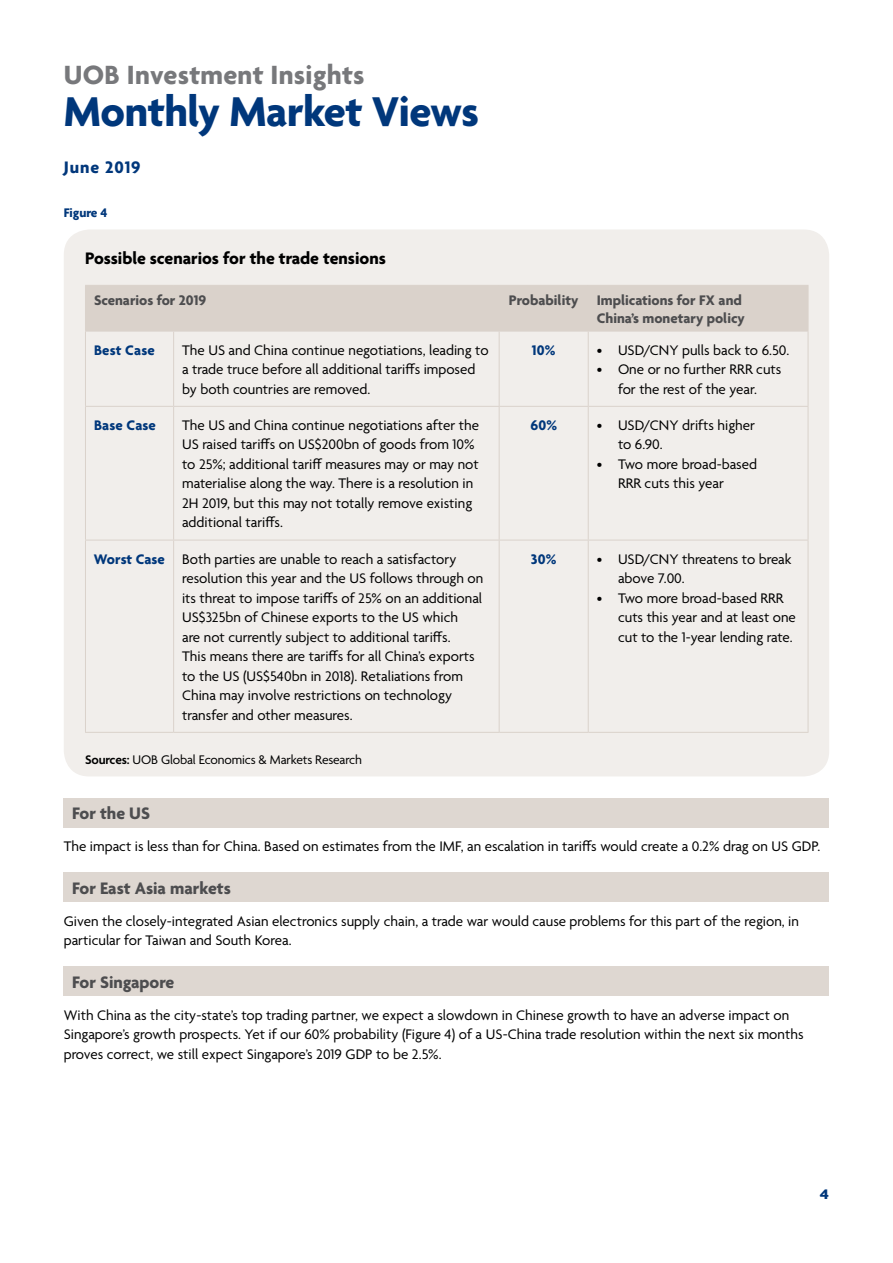
<style>
.page{position:relative;width:893px;height:1263px;background:#fff}
.page>*{position:absolute;margin:0;border:0;box-sizing:border-box;transform-origin:0 0}
.t1{font:700 45px "Agenda";letter-spacing:-.01em;color:#00377b}
.t2{font:700 28.5px "Agenda";letter-spacing:.01em;color:#77787b}
.t3{font:700 18px "Agenda";color:#4d4d4f}
.t4{font:700 18px "Agenda";color:#000}
.t5{font:700 18px "Agenda";letter-spacing:.05em;color:#00377b}
.t6{font:15px/19.5px "Agenda";color:#000}
.t7{font:700 15px/18px "Agenda";color:#4d4d4f;text-align:right}
.t8{font:700 15px "Agenda";letter-spacing:.01em;color:#00377b}
.t9{font:700 15px "Agenda";letter-spacing:.01em;color:#00377b;scale:1.2 1}
.t10{font:13.5px "Agenda";letter-spacing:-.01em;color:#000}
.t11{font:700 13.5px "Agenda";color:#00377b}
.s1{font-weight:700;color:#00377b}
.s2{font-weight:600}
</style>
<div class="page">
<div style="left:64px;top:229px;width:765px;height:547px;background:#f1eeeb;border-radius:26px"></div>
<div style="left:86px;top:286px;width:722px;height:45px;background:#dad2cb"></div>
<hr style="left:85px;top:285px;width:89px;height:1px;background:#dad2cb">
<hr style="left:85px;top:286px;width:1px;height:45px;background:#dad2cb">
<hr style="left:174px;top:285px;width:325px;height:1px;background:#dad2cb">
<hr style="left:499px;top:285px;width:89px;height:1px;background:#dad2cb">
<hr style="left:499px;top:286px;width:1px;height:45px;background:#dad2cb">
<hr style="left:588px;top:285px;width:220px;height:1px;background:#dad2cb">
<hr style="left:588px;top:286px;width:1px;height:45px;background:#dad2cb">
<hr style="left:808px;top:286px;width:1px;height:45px;background:#dad2cb">
<hr style="left:85px;top:331px;width:89px;height:1px;background:#dad2cb">
<hr style="left:85px;top:331px;width:1px;height:75px;background:#dad2cb">
<hr style="left:174px;top:331px;width:325px;height:1px;background:#dad2cb">
<hr style="left:173px;top:331px;width:1px;height:75px;background:#dad2cb">
<hr style="left:499px;top:331px;width:89px;height:1px;background:#dad2cb">
<hr style="left:499px;top:331px;width:1px;height:75px;background:#dad2cb">
<hr style="left:588px;top:331px;width:220px;height:1px;background:#dad2cb">
<hr style="left:588px;top:331px;width:1px;height:75px;background:#dad2cb">
<hr style="left:808px;top:331px;width:1px;height:75px;background:#dad2cb">
<hr style="left:85px;top:406px;width:89px;height:1px;background:#dad2cb">
<hr style="left:85px;top:407px;width:1px;height:133px;background:#dad2cb">
<hr style="left:174px;top:406px;width:325px;height:1px;background:#dad2cb">
<hr style="left:173px;top:407px;width:1px;height:133px;background:#dad2cb">
<hr style="left:499px;top:406px;width:89px;height:1px;background:#dad2cb">
<hr style="left:499px;top:407px;width:1px;height:133px;background:#dad2cb">
<hr style="left:588px;top:406px;width:220px;height:1px;background:#dad2cb">
<hr style="left:588px;top:407px;width:1px;height:133px;background:#dad2cb">
<hr style="left:808px;top:407px;width:1px;height:133px;background:#dad2cb">
<hr style="left:85px;top:540px;width:89px;height:1px;background:#dad2cb">
<hr style="left:85px;top:540px;width:1px;height:192px;background:#dad2cb">
<hr style="left:174px;top:540px;width:325px;height:1px;background:#dad2cb">
<hr style="left:173px;top:540px;width:1px;height:192px;background:#dad2cb">
<hr style="left:499px;top:540px;width:89px;height:1px;background:#dad2cb">
<hr style="left:499px;top:540px;width:1px;height:192px;background:#dad2cb">
<hr style="left:588px;top:540px;width:220px;height:1px;background:#dad2cb">
<hr style="left:588px;top:540px;width:1px;height:192px;background:#dad2cb">
<hr style="left:808px;top:540px;width:1px;height:192px;background:#dad2cb">
<hr style="left:85px;top:732px;width:89px;height:1px;background:#dad2cb">
<hr style="left:174px;top:732px;width:325px;height:1px;background:#dad2cb">
<hr style="left:499px;top:732px;width:89px;height:1px;background:#dad2cb">
<hr style="left:588px;top:732px;width:220px;height:1px;background:#dad2cb">
<div style="left:64px;top:798px;width:765px;height:30px;background:#ded7d1"></div>
<div style="left:64px;top:872px;width:765px;height:30px;background:#ded7d1"></div>
<div style="left:64px;top:966px;width:765px;height:30px;background:#ded7d1"></div>
<h2 class="t2" style="left:64px;top:60px;width:302px">UOB Investment Insights</h2>
<h1 class="t1" style="left:64px;top:88px;width:417px">Monthly Market Views</h1>
<p class="t5" style="left:64px;top:158px;width:78px">June 2019</p>
<p class="t11" style="left:64px;top:205px;width:45px">Figure 4</p>
<p class="t4" style="left:85px;top:248px;width:302px">Possible scenarios for the trade tensions</p>
<p class="t7" style="left:94px;top:292px;width:114px">Scenarios for 2019</p>
<p class="t7" style="left:509px;top:292px;width:237px">Probability Implications for FX and<br>China’s monetary policy</p>
<p class="t8" style="left:94px;top:342px;width:62px">Best Case</p>
<p class="t6" style="left:182px;top:341px;width:308px">The US and China continue negotiations, leading to a trade truce before all additional tariffs imposed by both countries are removed.</p>
<p class="t8" style="left:532px;top:342px;width:25px">10%</p>
<p class="t6" style="left:597px;top:341px;width:194px">• USD/CNY pulls back to 6.50.</p>
<p class="t6" style="left:597px;top:360px;width:186px;text-align:center">• One or no further RRR cuts for the rest of the year.</p>
<p class="t8" style="left:94px;top:417px;width:63px">Base Case</p>
<p class="t6" style="left:182px;top:416px;width:298px">The US and China continue negotiations after the US raised tariffs on US$200bn of goods from 10% to 25%; additional tariff measures may or may not materialise along the way. There is a resolution in 2H 2019, but this may not totally remove existing additional tariffs.</p>
<p class="t8" style="left:530px;top:417px;width:28px">60%</p>
<p class="t6" style="left:618px;top:416px;width:139px;text-indent:-21px">• USD/CNY drifts higher to 6.90.</p>
<p class="t6" style="left:618px;top:455px;width:141px;text-indent:-21px">• Two more broad-based<br>RRR cuts this year</p>
<p class="t6" style="left:182px;top:550px;width:303px;text-indent:-88px"><span class="s1">Worst Case</span> Both parties are unable to reach a satisfactory resolution this year and the US follows through on its threat to impose tariffs of 25% on an additional US$325bn of Chinese exports to the US which<br>are not currently subject to additional tariffs.<br>This means there are tariffs for all China’s exports to the US (US$540bn in 2018). Retaliations from China may involve restrictions on technology transfer and other measures.</p>
<p class="t8" style="left:531px;top:551px;width:27px">30%</p>
<p class="t6" style="left:618px;top:550px;width:175px;text-indent:-21px">• USD/CNY threatens to break above 7.00.</p>
<p class="t6" style="left:618px;top:589px;width:179px;text-indent:-21px">• Two more broad-based RRR cuts this year and at least one cut to the 1-year lending rate.</p>
<p class="t10" style="left:85px;top:752px;width:278px"><span class="s2">Sources:</span> UOB Global Economics &amp; Markets Research</p>
<p class="t3" style="left:72px;top:804px;width:79px">For the US</p>
<p class="t6" style="left:64px;top:837px;width:758px">The impact is less than for China. Based on estimates from the IMF, an escalation in tariffs would create a 0.2% drag on US GDP.</p>
<p class="t3" style="left:72px;top:878px;width:160px">For East Asia markets</p>
<p class="t6" style="left:64px;top:912px;width:737px">Given the closely-integrated Asian electronics supply chain, a trade war would cause problems for this part of the region, in particular for Taiwan and South Korea.</p>
<p class="t3" style="left:72px;top:972px;width:103px">For Singapore</p>
<p class="t6" style="left:64px;top:1006px;width:741px">With China as the city-state’s top trading partner, we expect a slowdown in Chinese growth to have an adverse impact on<br>Singapore’s growth prospects. Yet if our 60% probability (Figure 4) of a US-China trade resolution within the next six months proves correct, we still expect Singapore’s 2019 GDP to be 2.5%.</p>
<p class="t9" style="left:820px;top:1186px;width:9px">4</p>
</div>
